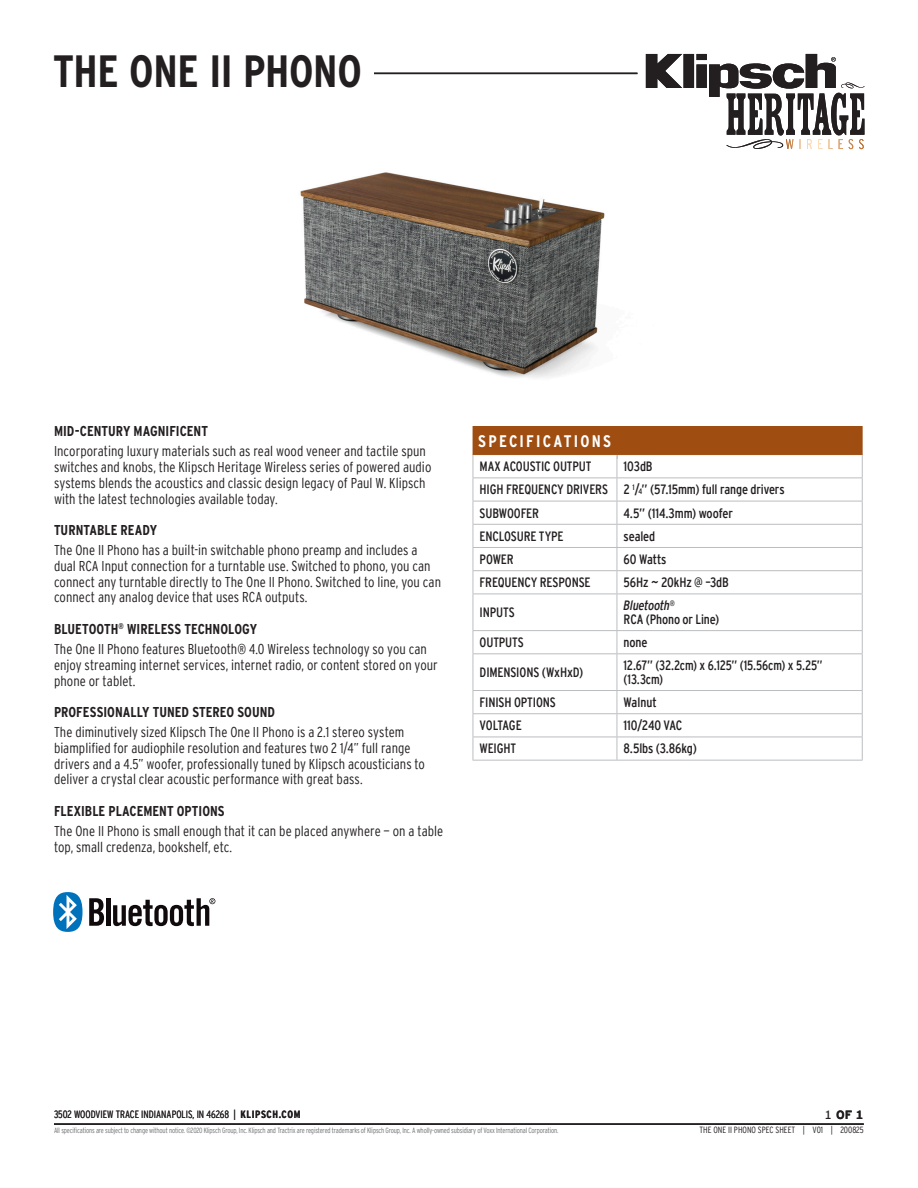
<style>
.page{position:relative;width:918px;height:1188px;background:#fff}
.page>*{position:absolute;margin:0;border:0;box-sizing:border-box;transform-origin:0 0}
.Serie_-_Black_Left{font:700 condensed 45px "Interstate";letter-spacing:-.01em;color:#231f20}
.Spec___Bold{font:700 condensed 16.65px "Interstate";letter-spacing:.135em;color:#fff}
.t1{font:300 condensed 14.25px/15.8px "Interstate";letter-spacing:.005em;color:#231f20}
.t2{font:700 condensed 14.25px "Interstate";color:#231f20}
.Spec___Bold-2{font:condensed 13.5px "Interstate";letter-spacing:-.01em;color:#231f20}
.Spec___Bold-3{font:condensed 13.5px/13.5px "Interstate";letter-spacing:-.01em;color:#231f20;scale:.96 1}
.Spec___Bold-4{font:italic condensed 13.5px "Interstate";letter-spacing:-.01em;color:#231f20}
.t3{font:700 12px "Interstate";color:#231f20}
.t4{font:300 condensed 10.5px "Interstate";color:#231f20}
.t5{font:300 condensed 9px "Interstate";color:#231f20}
.t6{font:300 condensed 7.5px "Interstate";letter-spacing:-.02em;color:#6c6d70;scale:.95 1}
.s1{font-size:7.8px}
.s2{font-weight:700}
.s3{font-weight:400}
</style>
<div class="page">
<svg style="left:474px;top:595px;width:388px;height:142px"></svg>
<hr style="left:473px;top:594px;width:144px;height:1px;background:#bcbdc0">
<hr style="left:473px;top:594px;width:1px;height:36px;background:#bcbdc0">
<hr style="left:617px;top:594px;width:246px;height:1px;background:#bcbdc0">
<hr style="left:617px;top:594px;width:1px;height:36px;background:#bcbdc0">
<hr style="left:862px;top:594px;width:1px;height:36px;background:#bcbdc0">
<hr style="left:473px;top:630px;width:144px;height:1px;background:#bcbdc0">
<svg style="left:473px;top:631px;width:1px;height:22px"></svg>
<hr style="left:617px;top:630px;width:246px;height:1px;background:#bcbdc0">
<svg style="left:617px;top:631px;width:1px;height:22px"></svg>
<svg style="left:862px;top:631px;width:1px;height:22px"></svg>
<hr style="left:473px;top:653px;width:144px;height:1px;background:#bcbdc0">
<hr style="left:473px;top:654px;width:1px;height:36px;background:#bcbdc0">
<hr style="left:617px;top:653px;width:246px;height:1px;background:#bcbdc0">
<hr style="left:617px;top:654px;width:1px;height:36px;background:#bcbdc0">
<hr style="left:862px;top:654px;width:1px;height:36px;background:#bcbdc0">
<hr style="left:473px;top:690px;width:144px;height:1px;background:#bcbdc0">
<hr style="left:473px;top:713px;width:144px;height:1px;background:#bcbdc0">
<svg style="left:473px;top:691px;width:1px;height:69px"></svg>
<svg style="left:617px;top:691px;width:246px;height:69px"></svg>
<hr style="left:617px;top:690px;width:246px;height:1px;background:#bcbdc0">
<hr style="left:617px;top:713px;width:246px;height:1px;background:#bcbdc0">
<hr style="left:473px;top:737px;width:144px;height:1px;background:#bcbdc0">
<hr style="left:617px;top:737px;width:246px;height:1px;background:#bcbdc0">
<hr style="left:473px;top:760px;width:144px;height:1px;background:#bcbdc0">
<hr style="left:617px;top:760px;width:246px;height:1px;background:#bcbdc0">
<svg style="left:473px;top:426px;width:390px;height:168px"></svg>
<svg style="left:89px;top:898px;width:15px;height:28px"></svg>
<hr style="left:106px;top:898px;width:4px;height:28px;background:#110a0c">
<svg style="left:113px;top:898px;width:102px;height:28px"></svg>
<svg style="left:53px;top:892px;width:30px;height:40px"></svg>
<img style="left:300px;top:172px;width:305px;height:206px">
<svg style="left:646px;top:54px;width:219px;height:95px"></svg>
<hr style="left:54px;top:73px;width:583px;height:1px;background:#231f20">
<hr style="left:54px;top:1123px;width:810px;height:2px;background:#231f20">
<div style="left:53px;top:54px;width:320px;height:40px;background:#fff"></div>
<p class="Serie_-_Black_Left" style="left:53px;top:46px;width:310px">THE ONE II PHONO</p>
<p class="t2" style="left:54px;top:423px;width:156px">MID-CENTURY MAGNIFICENT</p>
<p class="t1" style="left:54px;top:444px;width:379px">Incorporating luxury materials such as real wood veneer and tactile spun switches and knobs, the Klipsch Heritage Wireless series of powered audio systems blends the acoustics and classic design legacy of Paul W. Klipsch with the latest technologies available today.</p>
<p class="t2" style="left:54px;top:522px;width:105px">TURNTABLE READY</p>
<p class="t1" style="left:54px;top:542px;width:389px">The One II Phono has a built-in switchable phono preamp and includes a dual RCA Input connection for a turntable use. Switched to phono, you can connect any turntable directly to The One II Phono. Switched to line, you can connect any analog device that uses RCA outputs.</p>
<p class="t2" style="left:54px;top:621px;width:205px">BLUETOOTH<sup>®</sup> WIRELESS TECHNOLOGY</p>
<p class="t1" style="left:54px;top:641px;width:385px">The One II Phono features Bluetooth® 4.0 Wireless technology so you can enjoy streaming internet services, internet radio, or content stored on your phone or tablet.</p>
<p class="t2" style="left:54px;top:704px;width:223px">PROFESSIONALLY TUNED STEREO SOUND</p>
<p class="t1" style="left:54px;top:724px;width:373px">The diminutively sized Klipsch The One II Phono is a 2.1 stereo system biamplified for audiophile resolution and features two 2 1/4” full range drivers and a 4.5” woofer, professionally tuned by Klipsch acousticians to deliver a crystal clear acoustic performance with great bass.</p>
<p class="t2" style="left:54px;top:803px;width:172px">FLEXIBLE PLACEMENT OPTIONS</p>
<p class="t1" style="left:54px;top:823px;width:391px">The One II Phono is small enough that it can be placed anywhere — on a table top, small credenza, bookshelf, etc.</p>
<p class="Spec___Bold" style="left:478px;top:432px;width:134px">SPECIFICATIONS</p>
<p class="Spec___Bold-2" style="left:480px;top:459px;width:113px">MAX ACOUSTIC OUTPUT</p>
<p class="Spec___Bold-2" style="left:624px;top:459px;width:31px">103dB</p>
<p class="Spec___Bold-2" style="left:480px;top:482px;width:130px">HIGH FREQUENCY DRIVERS</p>
<p class="Spec___Bold-2" style="left:624px;top:482px;width:162px">2 <sup>1</sup>/<span class="s1">4</span>” (57.15mm) full range drivers</p>
<p class="Spec___Bold-2" style="left:480px;top:505px;width:61px">SUBWOOFER</p>
<p class="Spec___Bold-2" style="left:624px;top:505px;width:111px">4.5” (114.3mm) woofer</p>
<p class="Spec___Bold-2" style="left:480px;top:529px;width:85px">ENCLOSURE TYPE</p>
<p class="Spec___Bold-2" style="left:624px;top:529px;width:33px">sealed</p>
<p class="Spec___Bold-2" style="left:480px;top:552px;width:36px">POWER</p>
<p class="Spec___Bold-2" style="left:624px;top:552px;width:44px">60 Watts</p>
<p class="Spec___Bold-2" style="left:480px;top:575px;width:112px">FREQUENCY RESPONSE</p>
<p class="Spec___Bold-2" style="left:624px;top:575px;width:107px">56Hz ~ 20kHz @ –3dB</p>
<p class="Spec___Bold-2" style="left:480px;top:605px;width:37px">INPUTS</p>
<p class="Spec___Bold-4" style="left:624px;top:598px;width:53px">Bluetooth<sup>®</sup></p>
<p class="Spec___Bold-2" style="left:624px;top:612px;width:97px">RCA (Phono or Line)</p>
<p class="Spec___Bold-2" style="left:480px;top:635px;width:46px">OUTPUTS</p>
<p class="Spec___Bold-2" style="left:624px;top:635px;width:25px">none</p>
<p class="Spec___Bold-2" style="left:480px;top:665px;width:105px">DIMENSIONS (WxHxD)</p>
<p class="Spec___Bold-3" style="left:624px;top:659px;width:209px">12.67” (32.2cm) x 6.125” (15.56cm) x 5.25” (13.3cm)</p>
<p class="Spec___Bold-2" style="left:480px;top:695px;width:78px">FINISH OPTIONS</p>
<p class="Spec___Bold-2" style="left:624px;top:695px;width:35px">Walnut</p>
<p class="Spec___Bold-2" style="left:480px;top:718px;width:44px">VOLTAGE</p>
<p class="Spec___Bold-2" style="left:624px;top:718px;width:60px">110/240 VAC</p>
<p class="Spec___Bold-2" style="left:480px;top:741px;width:38px">WEIGHT</p>
<p class="Spec___Bold-2" style="left:624px;top:741px;width:75px">8.5lbs (3.86kg)</p>
<p class="t4" style="left:54px;top:1108px;width:248px">3502 WOODVIEW TRACE INDIANAPOLIS, IN 46268 | <span class="s2">KLIPSCH.COM</span></p>
<p class="t3" style="left:824px;top:1106px;width:40px"><span class="s3">1</span> OF 1</p>
<p class="t6" style="left:54px;top:1127px;width:533px">All specifications are subject to change without notice. ©2020 Klipsch Group, Inc. Klipsch and Tractrix are registered trademarks of Klipsch Group, Inc. A wholly-owned subsidiary of Voxx International Corporation.</p>
<p class="t5" style="left:699px;top:1125px;width:166px">THE ONE II PHONO SPEC SHEET | V01 | 200825</p>
</div>
